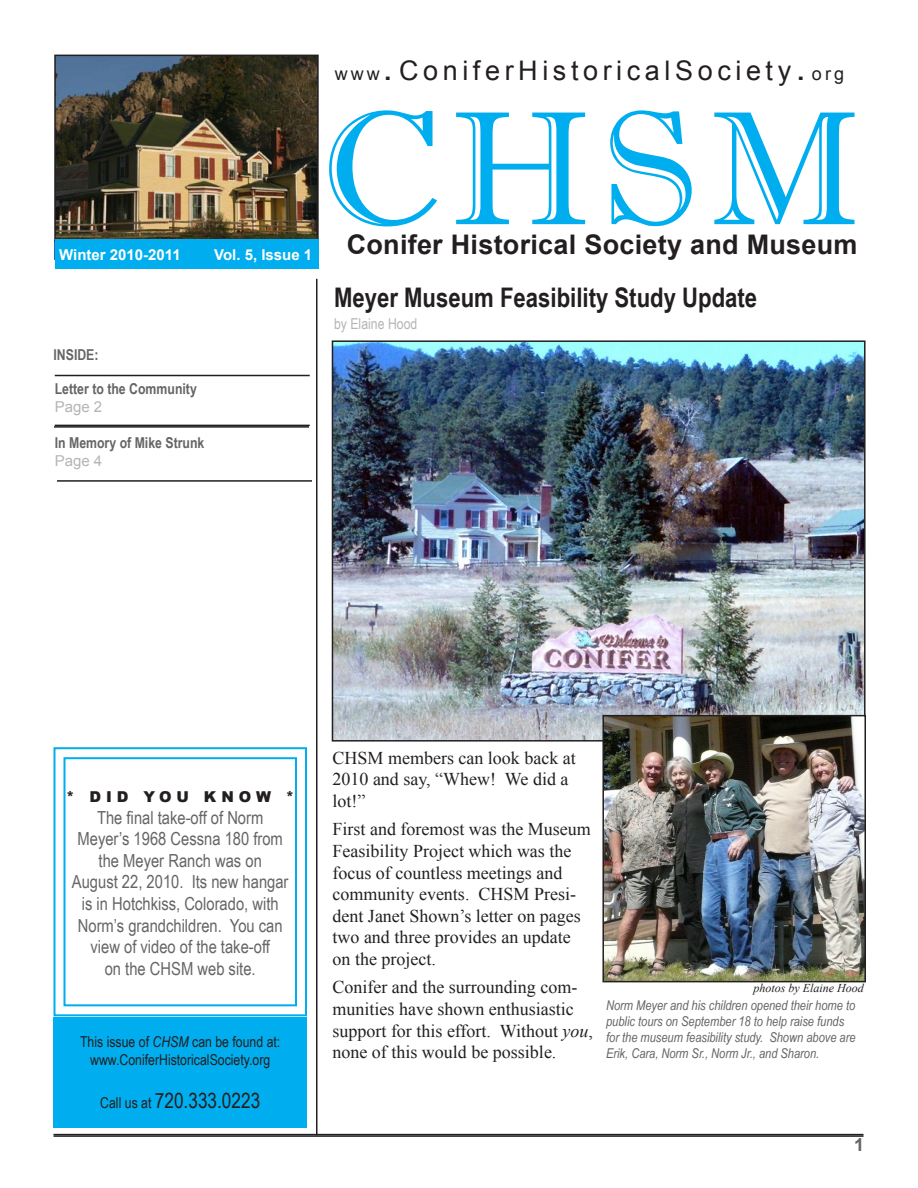
<style>
.page{position:relative;width:918px;height:1188px;background:#fff}
.page>*{position:absolute;margin:0;border:0;box-sizing:border-box;transform-origin:0 0}
.t1{font:162px "Imprint MT Shadow";color:#00aeef}
.TableContents_page{font:700 27px "Arial";letter-spacing:.01em;color:#231f20}
.Headline_-_Main{font:700 27px "Arial Narrow";color:#231f20}
.t2{font:27px "Arial";letter-spacing:.17em;color:#231f20}
.t3{font:21px "Arial Narrow";color:#231f20}
.Text{font:18px/21.6px "Times New Roman";color:#231f20}
.Headline_-_Secondary{font:18px/21.6px "Arial Narrow";color:#666465;text-align:center}
.t4{font:700 18px "Arial";color:#666465}
.t5{font:15px "Arial Narrow";color:#231f20}
.TableContents_headli{font:700 15px "Arial Narrow";color:#666465}
.t6{font:700 15px "Arial";color:#fff}
.t7{font:900 15px "Arial";letter-spacing:.33em;color:#231f20}
.Headline_-_Main-2{font:15px "Arial Narrow";color:#b5b5b5}
.t8{font:15px "Arial";color:#b5b5b5}
.Photo_Caption{font:italic 13.5px/16.2px "Arial Narrow";color:#666465}
.Photo_Credit{font:italic 12px "Times New Roman";color:#231f20}
.s1{font-size:18px}
.s2{font-size:36px}
.s3{font-style:italic}
.s4{font-size:15px}
</style>
<div class="page">
<hr style="left:54px;top:1134px;width:810px;height:1px;background:#231f20">
<svg style="left:53px;top:747px;width:254px;height:270px"></svg>
<div style="left:63px;top:757px;width:234px;height:249px;border:2px solid #00aeef"></div>
<hr style="left:54px;top:1135px;width:810px;height:2px;background:#231f20">
<hr style="left:316px;top:279px;width:2px;height:856px;background:#231f20">
<div style="left:54px;top:1017px;width:253px;height:111px;background:#00aeef"></div>
<hr style="left:54px;top:426px;width:255px;height:2px;background:#231f20">
<hr style="left:55px;top:425px;width:255px;height:1px;background:#231f20">
<hr style="left:55px;top:375px;width:255px;height:1px;background:#231f20">
<img style="left:57px;top:58px;width:259px;height:180px">
<div style="left:54px;top:55px;width:265px;height:186px;border:2px solid #231f20"></div>
<div style="left:55px;top:240px;width:264px;height:29px;background:#00aeef"></div>
<hr style="left:57px;top:480px;width:255px;height:2px;background:#231f20">
<img style="left:335px;top:343px;width:528px;height:396px">
<div style="left:332px;top:340px;width:534px;height:402px;border:2px solid #231f20"></div>
<img style="left:605px;top:718px;width:258px;height:261px">
<div style="left:602px;top:715px;width:264px;height:267px;border:2px solid #231f20"></div>
<p class="t6" style="left:59px;top:245px;width:123px">Winter 2010-2011</p>
<p class="t6" style="left:214px;top:245px;width:100px">Vol. 5, Issue 1</p>
<p class="TableContents_headli" style="left:54px;top:344px;width:47px">INSIDE:</p>
<p class="TableContents_headli" style="left:55px;top:378px;width:144px">Letter to the Community</p>
<p class="t8" style="left:55px;top:397px;width:49px">Page 2</p>
<p class="TableContents_headli" style="left:55px;top:432px;width:151px">In Memory of Mike Strunk</p>
<p class="t8" style="left:55px;top:451px;width:49px">Page 4</p>
<p class="t2" style="left:335px;top:53px;width:511px"><span class="s1">www</span><span class="s2">.</span>ConiferHistoricalSociety<span class="s2">.</span> <span class="s1">org</span></p>
<p class="t1" style="left:322px;top:74px;width:540px">CHSM</p>
<p class="TableContents_page" style="left:347px;top:226px;width:512px">Conifer Historical Society and Museum</p>
<p class="Headline_-_Main" style="left:334px;top:277px;width:425px">Meyer Museum Feasibility Study Update</p>
<p class="Headline_-_Main-2" style="left:334px;top:313px;width:85px">by Elaine Hood</p>
<p class="t7" style="left:66px;top:786px;width:230px">* DID YOU KNOW *</p>
<p class="Headline_-_Secondary" style="left:72px;top:806px;width:218px">The final take-off of Norm<br>Meyer’s 1968 Cessna 180 from the Meyer Ranch was on<br>August 22, 2010. Its new hangar is in Hotchkiss, Colorado, with<br>Norm’s grandchildren. You can view of video of the take-off<br>on the CHSM web site.</p>
<p class="t5" style="left:80px;top:1031px;width:202px">This issue of <span class="s3">CHSM</span> can be found at:</p>
<p class="t5" style="left:90px;top:1049px;width:182px">www.ConiferHistoricalSociety.org</p>
<p class="t3" style="left:100px;top:1086px;width:162px"><span class="s4">Call us at</span> 720.333.0223</p>
<p class="Text" style="left:333px;top:747px;width:245px">CHSM members can look back at<br>2010 and say, “Whew! We did a lot!”</p>
<p class="Text" style="left:333px;top:818px;width:260px">First and foremost was the Museum<br>Feasibility Project which was the focus of countless meetings and community events. CHSM Presi&shy;dent Janet Shown’s letter on pages two and three provides an update on the project.</p>
<p class="Text" style="left:333px;top:976px;width:262px">Conifer and the surrounding com&shy;munities have shown enthusiastic support for this effort. Without <span class="s3">you</span>, none of this would be possible.</p>
<p class="Photo_Credit" style="left:754px;top:980px;width:112px">photos by Elaine Hood</p>
<p class="Photo_Caption" style="left:606px;top:997px;width:251px">Norm Meyer and his children opened their home to public tours on September 18 to help raise funds for the museum feasibility study. Shown above are Erik, Cara, Norm Sr., Norm Jr., and Sharon.</p>
<p class="t4" style="left:854px;top:1133px;width:12px">1</p>
</div>
